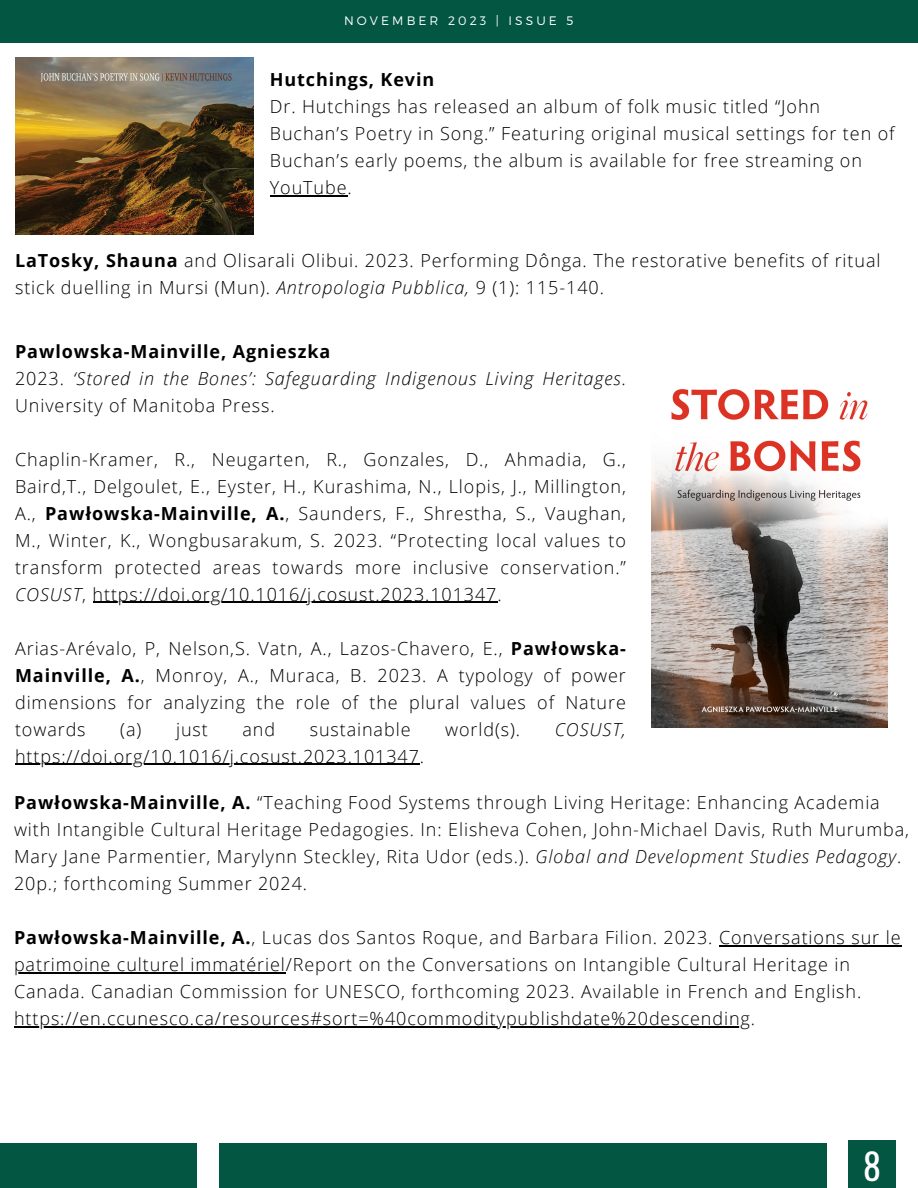
<style>
.page{position:relative;width:918px;height:1188px;background:#fff}
.page>*{position:absolute;margin:0;border:0;box-sizing:border-box;transform-origin:0 0}
.t1{font:36px "Oswald";color:#fff}
.t2{font:300 18px/27px "Open Sans";letter-spacing:.05em;color:#000}
.t3{font:italic 300 18px/27px "Open Sans";letter-spacing:.05em;color:#000}
.t4{font:700 18px "Open Sans";letter-spacing:.05em;color:#000}
.t5{font:300 12.3px "Montserrat";letter-spacing:.25em;color:#fff}
.s1{font-weight:700}
.s2{font-style:italic}
.s3{font-style:normal}
</style>
<div class="page">
<div style="left:0;top:0;width:918px;height:42px;background:#035642"></div>
<div style="left:848px;top:1141px;width:48px;height:47px;background:#035642"></div>
<div style="left:219px;top:1143px;width:607px;height:45px;background:#035642"></div>
<div style="left:0;top:1143px;width:196px;height:45px;background:#035642"></div>
<img style="left:15px;top:58px;width:239px;height:177px">
<hr style="left:270px;top:195px;width:77px;height:2px;background:#000">
<hr style="left:93px;top:602px;width:404px;height:1px;background:#000">
<hr style="left:15px;top:764px;width:405px;height:1px;background:#000">
<img style="left:651px;top:389px;width:236px;height:339px">
<hr style="left:719px;top:945px;width:182px;height:1px;background:#000">
<hr style="left:14px;top:972px;width:272px;height:1px;background:#000">
<hr style="left:14px;top:1026px;width:737px;height:1px;background:#000">
<p class="t5" style="left:344px;top:13px;width:231px">NOVEMBER 2023 | ISSUE 5</p>
<p class="t4" style="left:270px;top:67px;width:166px">Hutchings, Kevin</p>
<p class="t2" style="left:270px;top:93px;width:626px">Dr. Hutchings has released an album of folk music titled “John Buchan’s Poetry in Song.” Featuring original musical settings for ten of Buchan’s early poems, the album is available for free streaming on YouTube.</p>
<p class="t2" style="left:15px;top:247px;width:867px"><span class="s1">LaTosky, Shauna</span> and Olisarali Olibui. 2023. Performing Dônga. The restorative benefits of ritual stick duelling in Mursi (Mun). <span class="s2">Antropologia Pubblica,</span> 9 (1): 115-140.</p>
<p class="t4" style="left:15px;top:338px;width:317px">Pawlowska-Mainville, Agnieszka</p>
<p class="t3" style="left:15px;top:364px;width:612px"><span class="s3">2023.</span> ‘Stored in the Bones’: Safeguarding Indigenous Living Heritages<span class="s3">.<br>University of Manitoba Press.</span></p>
<p class="t2" style="left:15px;top:445px;width:612px;text-align:justify">Chaplin-Kramer, R., Neugarten, R., Gonzales, D., Ahmadia, G., Baird,T., Delgoulet, E., Eyster, H., Kurashima, N., Llopis, J., Millington, A., <span class="s1">Pawłowska-Mainville, A.</span>, Saunders, F., Shrestha, S., Vaughan, M., Winter, K., Wongbusarakum, S. 2023. “Protecting local values to transform protected areas towards more inclusive conservation.” <span class="s2">COSUST</span>, https://doi.org/10.1016/j.cosust.2023.101347.</p>
<p class="t2" style="left:15px;top:634px;width:612px;text-align:justify">Arias-Arévalo, P, Nelson,S. Vatn, A., Lazos-Chavero, E., <span class="s1">Pawłowska-Mainville, A.</span>, Monroy, A., Muraca, B. 2023. A typology of power dimensions for analyzing the role of the plural values of Nature towards</p>
<p class="t2" style="left:120px;top:715px;width:89px">(a) just</p>
<p class="t2" style="left:242px;top:715px;width:34px">and</p>
<p class="t2" style="left:310px;top:715px;width:102px">sustainable</p>
<p class="t2" style="left:445px;top:715px;width:76px">world(s).</p>
<p class="t3" style="left:555px;top:715px;width:73px">COSUST,</p>
<p class="t2" style="left:15px;top:742px;width:411px">https://doi.org/10.1016/j.cosust.2023.101347.</p>
<p class="t2" style="left:14px;top:788px;width:897px"><span class="s1">Pawłowska-Mainville, A.</span> “Teaching Food Systems through Living Heritage: Enhancing Academia with Intangible Cultural Heritage Pedagogies. In: Elisheva Cohen, John-Michael Davis, Ruth Murumba, Mary Jane Parmentier, Marylynn Steckley, Rita Udor (eds.). <span class="s2">Global and Development Studies Pedagogy</span>.<br>20p.; forthcoming Summer 2024.</p>
<p class="t2" style="left:14px;top:923px;width:888px"><span class="s1">Pawłowska-Mainville, A.</span>, Lucas dos Santos Roque, and Barbara Filion. 2023. Conversations sur le patrimoine culturel immatériel/Report on the Conversations on Intangible Cultural Heritage in<br>Canada. Canadian Commission for UNESCO, forthcoming 2023. Available in French and English.</p>
<p class="t2" style="left:14px;top:1004px;width:743px">https://en.ccunesco.ca/resources#sort=%40commoditypublishdate%20descending.</p>
<p class="t1" style="left:863px;top:1138px;width:19px">8</p>
</div>
